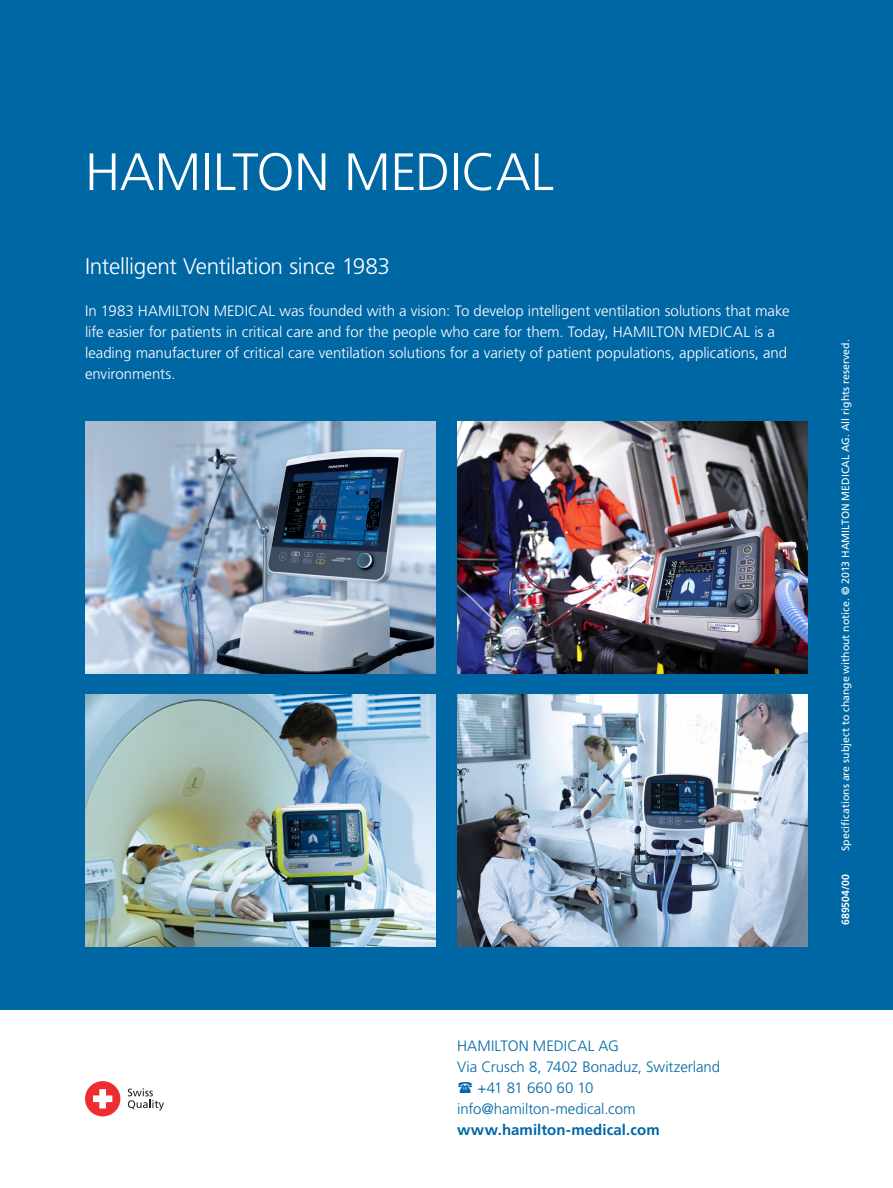
<style>
.page{position:relative;width:893px;height:1188px;background:#fff}
.page>*{position:absolute;margin:0;border:0;box-sizing:border-box;transform-origin:0 0}
.headline_white{font:300 52.5px "Frutiger LT Std";letter-spacing:-.005em;color:#fff}
.subline_white{font:300 22.5px "Frutiger LT Std";letter-spacing:-.015em;color:#fff}
.running_text_white{font:300 15px/21px "Frutiger LT Std";color:#fff}
.t1{font:300 15px "Frutiger LT Std";letter-spacing:-.005em;color:#0067a5}
.t2{font:700 15px "Frutiger LT Std";letter-spacing:.005em;color:#0067a5}
.t3{font:10.5px "Frutiger LT Std";color:#fff}
.t4{font:700 10.5px "Frutiger LT Std";color:#fff}
.s1{font-weight:700}
</style>
<div class="page">
<div style="left:85px;top:1081px;width:35px;height:35px;background:#ee2d30;border-radius:50%"></div>
<svg style="left:93px;top:1089px;width:19px;height:19px"></svg>
<svg style="left:128px;top:1088px;width:36px;height:22px"></svg>
<div style="left:0;top:0;width:893px;height:1009px;background:#0067a5"></div>
<img style="left:85px;top:421px;width:351px;height:252px">
<img style="left:85px;top:694px;width:351px;height:252px">
<img style="left:457px;top:694px;width:351px;height:252px">
<img style="left:457px;top:421px;width:351px;height:252px">
<p class="headline_white" style="left:85px;top:142px;width:470px">HAMILTON MEDICAL</p>
<p class="subline_white" style="left:85px;top:254px;width:307px">Intelligent Ventilation since 1983</p>
<p class="running_text_white" style="left:85px;top:301px;width:706px">In 1983 HAMILTON MEDICAL was founded with a vision: To develop intelligent ventilation solutions that make life easier for patients in critical care and for the people who care for them. Today, HAMILTON MEDICAL is a leading manufacturer of critical care ventilation solutions for a variety of patient populations, applications, and environments.</p>
<p class="t1" style="left:457px;top:1037px;width:163px">HAMILTON MEDICAL AG</p>
<p class="t1" style="left:457px;top:1058px;width:264px">Via Crusch 8, 7402 Bonaduz, Switzerland</p>
<p class="t1" style="left:478px;top:1079px;width:118px">+41 81 660 60 10</p>
<p class="t1" style="left:457px;top:1100px;width:180px">info@hamilton-medical.com</p>
<p class="t2" style="left:457px;top:1121px;width:204px">www.hamilton-medical.com</p>
<p class="t3" style="left:839px;top:851px;width:513px;rotate:-90deg">Specifications are subject to change without notice. <span class="s1">©</span> 2013 HAMILTON MEDICAL AG. All rights reserved.</p>
<p class="t4" style="left:839px;top:925px;width:52px;rotate:-90deg">689504/00</p>
</div>
